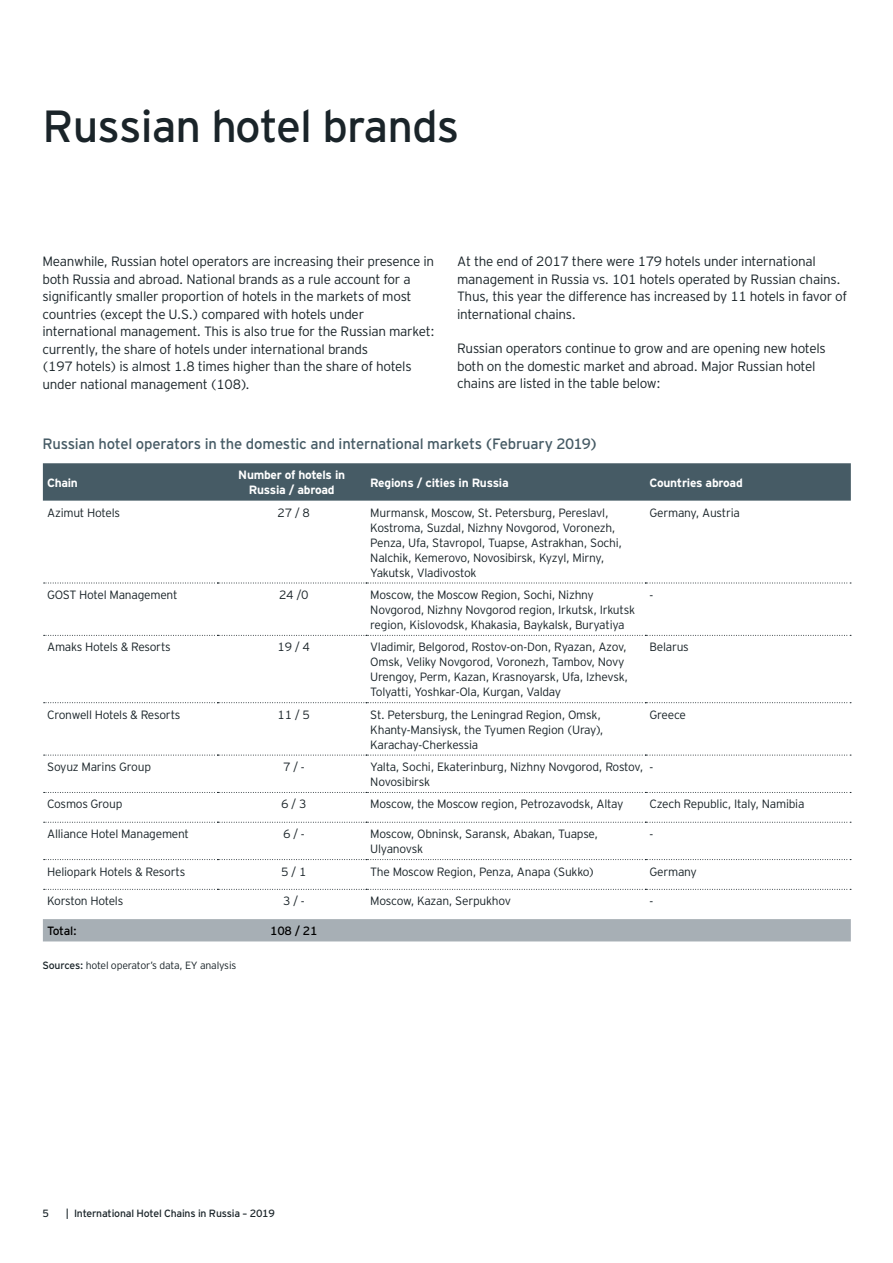
<style>
.page{position:relative;width:893px;height:1263px;background:#fff}
.page>*{position:absolute;margin:0;border:0;box-sizing:border-box;transform-origin:0 0}
.t1{font:45px "EY Interstate";letter-spacing:-.02em;color:#1a2429}
.t2{font:15px "EY Interstate";letter-spacing:-.015em;color:#465b65}
.t3{font:300 13.5px/17.5px "EY Interstate";letter-spacing:-.02em;color:#1a2429}
.t4{font:300 12px/15px "EY Interstate";letter-spacing:-.02em;color:#1a2429}
.t5{font:700 12px/15px "EY Interstate";letter-spacing:-.02em;color:#fff;text-align:center}
.t6{font:12px "EY Interstate";letter-spacing:-.02em;color:#000}
.t7{font:10.5px "EY Interstate";letter-spacing:-.02em;color:#1a2429}
.t8{font:300 10.5px "EY Interstate";letter-spacing:-.02em;color:#1a2429}
.s1{font-weight:400}
</style>
<div class="page">
<div style="left:43px;top:463px;width:808px;height:38px;background:#465b65"></div>
<div style="left:43px;top:919px;width:808px;height:22px;background:#a7afb5"></div>
<svg style="left:44px;top:583px;width:807px;height:1px"></svg>
<svg style="left:44px;top:635px;width:807px;height:1px"></svg>
<svg style="left:44px;top:702px;width:807px;height:1px"></svg>
<svg style="left:44px;top:755px;width:807px;height:1px"></svg>
<svg style="left:44px;top:792px;width:807px;height:1px"></svg>
<svg style="left:44px;top:822px;width:807px;height:1px"></svg>
<svg style="left:44px;top:859px;width:807px;height:1px"></svg>
<svg style="left:44px;top:889px;width:807px;height:1px"></svg>
<h1 class="t1" style="left:43px;top:94px;width:418px">Russian hotel brands</h1>
<p class="t3" style="left:43px;top:252px;width:394px">Meanwhile, Russian hotel operators are increasing their presence in both Russia and abroad. National brands as a rule account for a significantly smaller proportion of hotels in the markets of most countries (except the U.S.) compared with hotels under international management. This is also true for the Russian market: currently, the share of hotels under international brands<br>(197 hotels) is almost 1.8 times higher than the share of hotels under national management (108).</p>
<p class="t3" style="left:457px;top:252px;width:392px">At the end of 2017 there were 179 hotels under international management in Russia vs. 101 hotels operated by Russian chains.<br>Thus, this year the difference has increased by 11 hotels in favor of international chains.</p>
<p class="t3" style="left:457px;top:339px;width:370px">Russian operators continue to grow and are opening new hotels both on the domestic market and abroad. Major Russian hotel chains are listed in the table below:</p>
<p class="t2" style="left:43px;top:433px;width:556px">Russian hotel operators in the domestic and international markets (February 2019)</p>
<p class="t5" style="left:47px;top:474px;width:32px">Chain</p>
<p class="t5" style="left:238px;top:467px;width:108px">Number of hotels in<br>Russia / abroad</p>
<p class="t5" style="left:370px;top:474px;width:140px">Regions / cities in Russia</p>
<p class="t5" style="left:649px;top:474px;width:95px">Countries abroad</p>
<p class="t4" style="left:47px;top:504px;width:74px">Azimut Hotels</p>
<p class="t4" style="left:278px;top:504px;width:34px">27 / 8</p>
<p class="t4" style="left:370px;top:504px;width:254px">Murmansk, Moscow, St. Petersburg, Pereslavl, Kostroma, Suzdal, Nizhny Novgorod, Voronezh, Penza, Ufa, Stavropol, Tuapse, Astrakhan, Sochi, Nalchik, Kemerovo, Novosibirsk, Kyzyl, Mirny, Yakutsk, Vladivostok</p>
<p class="t4" style="left:649px;top:504px;width:92px">Germany, Austria</p>
<p class="t4" style="left:47px;top:586px;width:132px">GOST Hotel Management</p>
<p class="t4" style="left:279px;top:586px;width:31px">24 /0</p>
<p class="t4" style="left:370px;top:586px;width:266px">Moscow, the Moscow Region, Sochi, Nizhny<br>Novgorod, Nizhny Novgorod region, Irkutsk, Irkutsk region, Kislovodsk, Khakasia, Baykalsk, Buryatiya</p>
<p class="t4" style="left:649px;top:586px;width:5px">-</p>
<p class="t4" style="left:47px;top:639px;width:125px">Amaks Hotels &amp; Resorts</p>
<p class="t4" style="left:278px;top:639px;width:34px">19 / 4</p>
<p class="t4" style="left:370px;top:639px;width:259px">Vladimir, Belgorod, Rostov-on-Don, Ryazan, Azov, Omsk, Veliky Novgorod, Voronezh, Tambov, Novy Urengoy, Perm, Kazan, Krasnoyarsk, Ufa, Izhevsk, Tolyatti, Yoshkar-Ola, Kurgan, Valday</p>
<p class="t4" style="left:649px;top:639px;width:41px">Belarus</p>
<p class="t4" style="left:47px;top:706px;width:135px">Cronwell Hotels &amp; Resorts</p>
<p class="t4" style="left:278px;top:706px;width:34px">11 / 5</p>
<p class="t4" style="left:370px;top:706px;width:235px">St. Petersburg, the Leningrad Region, Omsk,<br>Khanty-Mansiysk, the Tyumen Region (Uray),<br>Karachay-Cherkessia</p>
<p class="t4" style="left:649px;top:706px;width:38px">Greece</p>
<p class="t4" style="left:47px;top:759px;width:105px">Soyuz Marins Group</p>
<p class="t4" style="left:283px;top:759px;width:23px">7 / -</p>
<p class="t4" style="left:370px;top:759px;width:275px">Yalta, Sochi, Ekaterinburg, Nizhny Novgorod, Rostov,<br>Novosibirsk</p>
<p class="t4" style="left:649px;top:759px;width:5px">-</p>
<p class="t4" style="left:47px;top:796px;width:77px">Cosmos Group</p>
<p class="t4" style="left:281px;top:796px;width:27px">6 / 3</p>
<p class="t4" style="left:370px;top:796px;width:255px">Moscow, the Moscow region, Petrozavodsk, Altay</p>
<p class="t4" style="left:649px;top:796px;width:156px">Czech Republic, Italy, Namibia</p>
<p class="t4" style="left:47px;top:826px;width:143px">Alliance Hotel Management</p>
<p class="t4" style="left:283px;top:826px;width:23px">6 / -</p>
<p class="t4" style="left:370px;top:826px;width:229px">Moscow, Obninsk, Saransk, Abakan, Tuapse,<br>Ulyanovsk</p>
<p class="t4" style="left:649px;top:826px;width:5px">-</p>
<p class="t4" style="left:47px;top:863px;width:140px">Heliopark Hotels &amp; Resorts</p>
<p class="t4" style="left:281px;top:863px;width:27px">5 / 1</p>
<p class="t4" style="left:370px;top:863px;width:225px">The Moscow Region, Penza, Anapa (Sukko)</p>
<p class="t4" style="left:649px;top:863px;width:49px">Germany</p>
<p class="t4" style="left:47px;top:893px;width:78px">Korston Hotels</p>
<p class="t4" style="left:283px;top:893px;width:23px">3 / -</p>
<p class="t4" style="left:370px;top:893px;width:142px">Moscow, Kazan, Serpukhov</p>
<p class="t4" style="left:649px;top:893px;width:5px">-</p>
<p class="t6" style="left:47px;top:922px;width:31px">Total:</p>
<p class="t6" style="left:270px;top:922px;width:49px">108 / 21</p>
<p class="t8" style="left:43px;top:958px;width:195px"><span class="s1">Sources:</span> hotel operator’s data, EY analysis</p>
<p class="t7" style="left:43px;top:1206px;width:8px">5</p>
<p class="t7" style="left:66px;top:1206px;width:211px">| International Hotel Chains in Russia – 2019</p>
</div>
